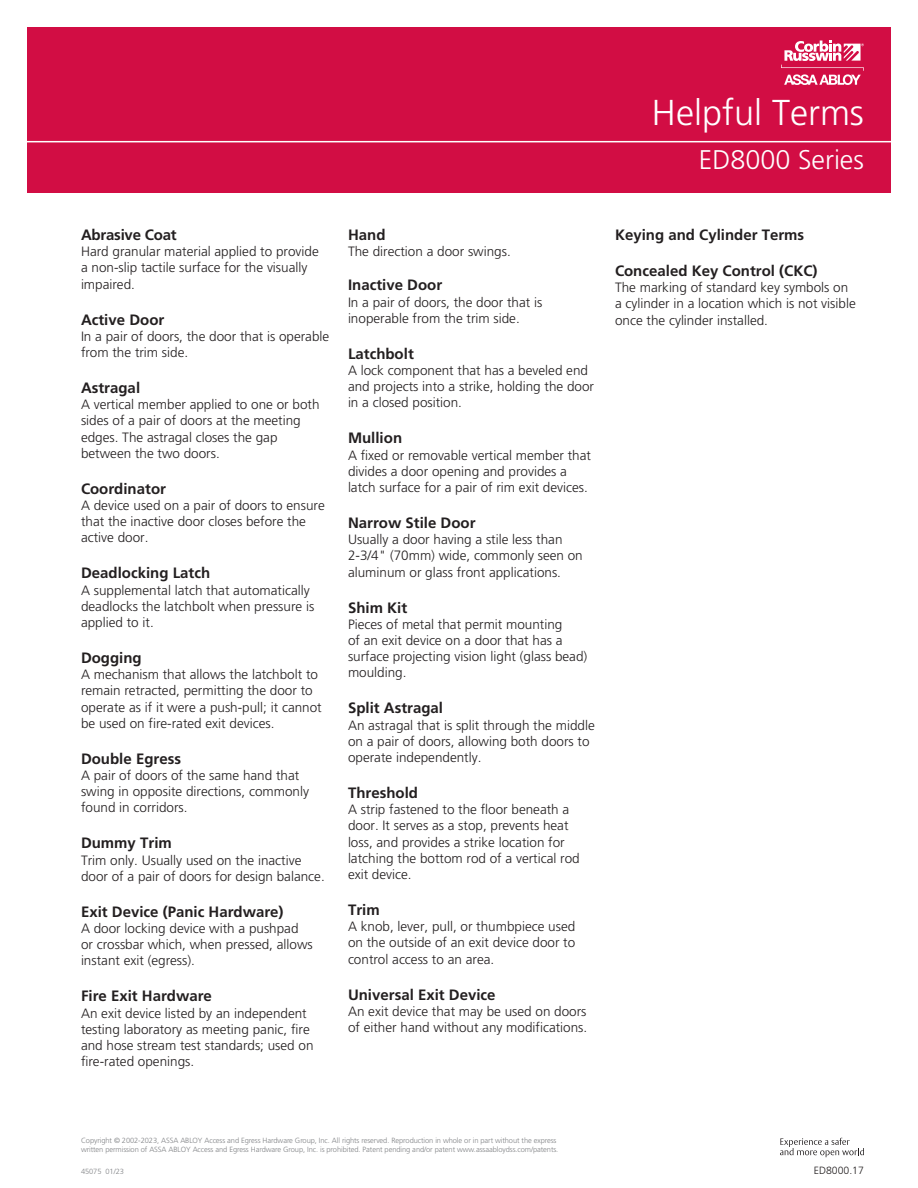
<style>
.page{position:relative;width:918px;height:1188px;background:#fff}
.page>*{position:absolute;margin:0;border:0;box-sizing:border-box;transform-origin:0 0}
.t1{font:300 36px "Frutiger LT Pro";color:#fff}
.t2{font:300 27px "Frutiger LT Pro";color:#fff}
.t3{font:700 15px "Frutiger LT Pro";color:#231f20}
.t4{font:300 13.5px/16.2px "Frutiger LT Pro";color:#231f20}
.t5{font:300 10.5px "Frutiger LT Pro";color:#231f20}
.t6{font:300 7.5px/9px "Frutiger LT Pro";letter-spacing:-.01em;color:#808285}
</style>
<div class="page">
<svg style="left:780px;top:1138px;width:84px;height:19px"></svg>
<div style="left:27px;top:27px;width:864px;height:166px;background:#d20d44"></div>
<hr style="left:0;top:141px;width:918px;height:1px;background:#fff">
<svg style="left:781px;top:40px;width:83px;height:45px"></svg>
<p class="t1" style="left:652px;top:92px;width:214px">Helpful Terms</p>
<p class="t2" style="left:699px;top:144px;width:167px">ED8000 Series</p>
<p class="t3" style="left:81px;top:226px;width:97px">Abrasive Coat</p>
<p class="t4" style="left:81px;top:244px;width:239px">Hard granular material applied to provide a non-slip tactile surface for the visually impaired.</p>
<p class="t3" style="left:81px;top:310px;width:85px">Active Door</p>
<p class="t4" style="left:81px;top:328px;width:250px">In a pair of doors, the door that is operable from the trim side.</p>
<p class="t3" style="left:81px;top:379px;width:61px">Astragal</p>
<p class="t4" style="left:81px;top:397px;width:240px">A vertical member applied to one or both sides of a pair of doors at the meeting edges. The astragal closes the gap between the two doors.</p>
<p class="t3" style="left:81px;top:480px;width:87px">Coordinator</p>
<p class="t4" style="left:81px;top:497px;width:245px">A device used on a pair of doors to ensure that the inactive door closes before the active door.</p>
<p class="t3" style="left:81px;top:564px;width:131px">Deadlocking Latch</p>
<p class="t4" style="left:81px;top:582px;width:235px">A supplemental latch that automatically deadlocks the latchbolt when pressure is applied to it.</p>
<p class="t3" style="left:81px;top:649px;width:62px">Dogging</p>
<p class="t4" style="left:81px;top:667px;width:242px">A mechanism that allows the latchbolt to remain retracted, permitting the door to operate as if it were a push-pull; it cannot be used on fire-rated exit devices.</p>
<p class="t3" style="left:81px;top:750px;width:102px">Double Egress</p>
<p class="t4" style="left:81px;top:767px;width:230px">A pair of doors of the same hand that swing in opposite directions, commonly found in corridors.</p>
<p class="t3" style="left:81px;top:834px;width:92px">Dummy Trim</p>
<p class="t4" style="left:81px;top:852px;width:245px">Trim only. Usually used on the inactive door of a pair of doors for design balance.</p>
<p class="t3" style="left:81px;top:903px;width:204px">Exit Device (Panic Hardware)</p>
<p class="t4" style="left:81px;top:920px;width:233px">A door locking device with a pushpad or crossbar which, when pressed, allows instant exit (egress).</p>
<p class="t3" style="left:81px;top:987px;width:132px">Fire Exit Hardware</p>
<p class="t4" style="left:81px;top:1005px;width:234px">An exit device listed by an independent testing laboratory as meeting panic, fire and hose stream test standards; used on fire-rated openings.</p>
<p class="t3" style="left:348px;top:226px;width:39px">Hand</p>
<p class="t4" style="left:348px;top:244px;width:164px">The direction a door swings.</p>
<p class="t3" style="left:348px;top:276px;width:96px">Inactive Door</p>
<p class="t4" style="left:348px;top:294px;width:196px">In a pair of doors, the door that is inoperable from the trim side.</p>
<p class="t3" style="left:348px;top:345px;width:67px">Latchbolt</p>
<p class="t4" style="left:348px;top:362px;width:248px">A lock component that has a beveled end and projects into a strike, holding the door in a closed position.</p>
<p class="t3" style="left:348px;top:429px;width:56px">Mullion</p>
<p class="t4" style="left:348px;top:447px;width:244px">A fixed or removable vertical member that divides a door opening and provides a latch surface for a pair of rim exit devices.</p>
<p class="t3" style="left:348px;top:514px;width:129px">Narrow Stile Door</p>
<p class="t4" style="left:348px;top:532px;width:216px">Usually a door having a stile less than</p>
<p class="t4" style="left:348px;top:548px;width:236px">2-3/4" (70mm) wide, commonly seen on aluminum or glass front applications.</p>
<p class="t3" style="left:348px;top:598px;width:61px">Shim Kit</p>
<p class="t4" style="left:348px;top:616px;width:241px">Pieces of metal that permit mounting<br>of an exit device on a door that has a surface projecting vision light (glass bead) moulding.</p>
<p class="t3" style="left:348px;top:699px;width:97px">Split Astragal</p>
<p class="t4" style="left:348px;top:717px;width:248px">An astragal that is split through the middle on a pair of doors, allowing both doors to operate independently.</p>
<p class="t3" style="left:348px;top:784px;width:72px">Threshold</p>
<p class="t4" style="left:348px;top:802px;width:233px">A strip fastened to the floor beneath a door. It serves as a stop, prevents heat loss, and provides a strike location for latching the bottom rod of a vertical rod exit device.</p>
<p class="t3" style="left:348px;top:901px;width:33px">Trim</p>
<p class="t4" style="left:348px;top:919px;width:229px;text-align:justify">A knob, lever, pull, or thumbpiece used on the outside of an exit device door to control access to an area.</p>
<p class="t3" style="left:348px;top:985px;width:149px">Universal Exit Device</p>
<p class="t4" style="left:348px;top:1003px;width:241px">An exit device that may be used on doors of either hand without any modifications.</p>
<p class="t3" style="left:615px;top:226px;width:191px">Keying and Cylinder Terms</p>
<p class="t3" style="left:615px;top:262px;width:204px">Concealed Key Control (CKC)</p>
<p class="t4" style="left:615px;top:280px;width:242px">The marking of standard key symbols on a cylinder in a location which is not visible once the cylinder installed.</p>
<p class="t6" style="left:81px;top:1136px;width:479px">Copyright © 2002-2023, ASSA ABLOY Access and Egress Hardware Group, Inc. All rights reserved. Reproduction in whole or in part without the express written permission of ASSA ABLOY Access and Egress Hardware Group, Inc. is prohibited. Patent pending and/or patent www.assaabloydss.com/patents.</p>
<p class="t6" style="left:81px;top:1167px;width:44px">45075 01/23</p>
<p class="t5" style="left:814px;top:1164px;width:52px">ED8000.17</p>
</div>
